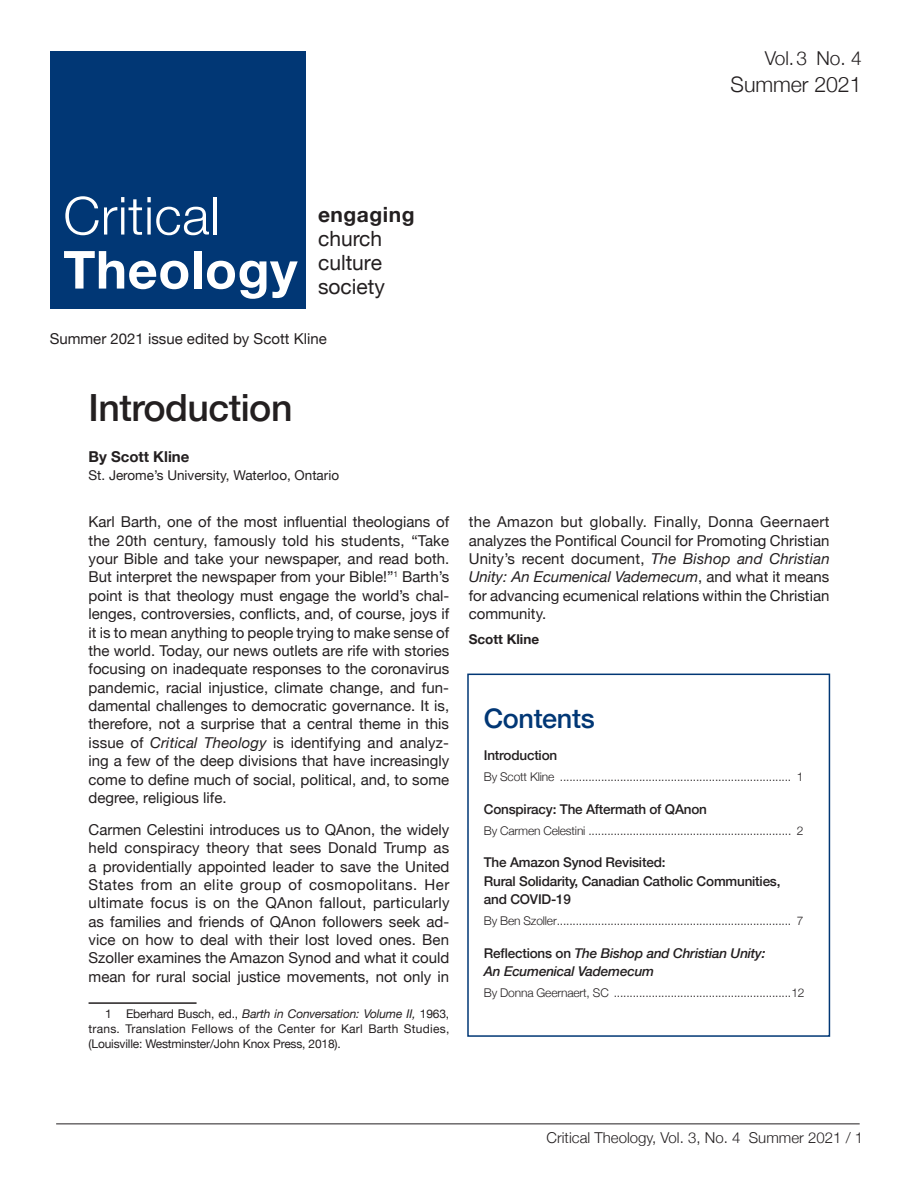
<style>
.page{position:relative;width:918px;height:1188px;background:#fff}
.page>*{position:absolute;margin:0;border:0;box-sizing:border-box;transform-origin:0 0}
.t1{font:300 52.5px "Helvetica Neue";letter-spacing:.01em;color:#fff}
.t2{font:700 52.5px "Helvetica Neue";letter-spacing:.01em;color:#fff}
.t3{font:500 37.5px "Helvetica Neue";letter-spacing:-.015em;color:#231f20}
.t4{font:500 27px "Helvetica Neue";letter-spacing:-.015em;color:#013775}
.t5{font:300 21.3px "Helvetica Neue";letter-spacing:-.005em;color:#231f20}
.t6{font:21px/24px "Helvetica Neue";color:#231f20}
.t7{font:700 21px "Helvetica Neue";letter-spacing:.025em;color:#231f20}
.t8{font:300 19.2px "Helvetica Neue";color:#231f20}
.t9{font:15px/18.5px "Helvetica Neue";color:#231f20;text-align:justify}
.t10{font:300 15px "Helvetica Neue";color:#231f20}
.t11{font:700 15px "Helvetica Neue";color:#231f20}
.t12{font:500 13.5px/18.8px "Helvetica Neue";letter-spacing:-.015em;color:#231f20}
.t13{font:italic 500 13.5px/18.8px "Helvetica Neue";letter-spacing:-.015em;color:#231f20}
.t14{font:13.5px "Helvetica Neue";color:#231f20}
.t15{font:700 13.5px "Helvetica Neue";color:#231f20}
.t16{font:300 12px "Helvetica Neue";letter-spacing:-.015em;color:#231f20}
.t17{font:12px/15px "Helvetica Neue";letter-spacing:-.015em;color:#231f20;text-align:justify}
.s1{font-style:italic}
.s2{font-style:normal}
</style>
<div class="page">
<hr style="left:56px;top:1124px;width:804px;height:1px;background:#231f20">
<div style="left:50px;top:52px;width:256px;height:257px;background:#013775"></div>
<div style="left:467px;top:674px;width:363px;height:363px;border:2px solid #013775"></div>
<hr style="left:89px;top:1002px;width:108px;height:2px;background:#231f20">
<p class="t8" style="left:765px;top:43px;width:98px">Vol.3 No. 4</p>
<h3 class="t5" style="left:731px;top:68px;width:133px">Summer 2021</h3>
<h1 class="t1" style="left:63px;top:173px;width:158px">Critical</h1>
<h1 class="t2" style="left:63px;top:229px;width:236px">Theology</h1>
<p class="t9" style="left:50px;top:331px;width:279px">Summer 2021 issue edited by Scott Kline</p>
<h3 class="t7" style="left:318px;top:198px;width:98px">engaging</h3>
<h3 class="t6" style="left:318px;top:228px;width:68px">church culture society</h3>
<h2 class="t3" style="left:89px;top:378px;width:206px">Introduction</h2>
<p class="t11" style="left:89px;top:444px;width:102px">By Scott Kline</p>
<p class="t14" style="left:89px;top:465px;width:252px">St. Jerome’s University, Waterloo, Ontario</p>
<p class="t9" style="left:89px;top:514px;width:362px">Karl Barth, one of the most influential theologians of the 20th century, famously told his students, “Take your Bible and take your newspaper, and read both.<br>But interpret the newspaper from your Bible!”<sup>1</sup> Barth’s point is that theology must engage the world’s chal&shy;lenges, controversies, conflicts, and, of course, joys if it is to mean anything to people trying to make sense of the world. Today, our news outlets are rife with stories focusing on inadequate responses to the coronavirus pandemic, racial injustice, climate change, and fun&shy;damental challenges to democratic governance. It is, therefore, not a surprise that a central theme in this issue of <span class="s1">Critical Theology</span> is identifying and analyz&shy;ing a few of the deep divisions that have increasingly come to define much of social, political, and, to some degree, religious life.</p>
<p class="t9" style="left:89px;top:821px;width:363px">Carmen Celestini introduces us to QAnon, the widely held conspiracy theory that sees Donald Trump as a providentially appointed leader to save the United States from an elite group of cosmopolitans. Her ultimate focus is on the QAnon fallout, particularly as families and friends of QAnon followers seek ad&shy;vice on how to deal with their lost loved ones. Ben Szoller examines the Amazon Synod and what it could mean for rural social justice movements, not only in</p>
<p class="t17" style="left:89px;top:1007px;width:362px;text-indent:16px">1 Eberhard Busch, ed., <span class="s1">Barth in Conversation: Volume II,</span> 1963, trans. Translation Fellows of the Center for Karl Barth Studies, (Louisville: Westminster/John Knox Press, 2018).</p>
<p class="t9" style="left:469px;top:514px;width:362px">the Amazon but globally. Finally, Donna Geernaert analyzes the Pontifical Council for Promoting Christian Unity’s recent document, <span class="s1">The Bishop and Christian Unity: An Ecumenical Vademecum</span>, and what it means for advancing ecumenical relations within the Christian community.</p>
<p class="t15" style="left:469px;top:629px;width:72px">Scott Kline</p>
<h3 class="t4" style="left:484px;top:697px;width:112px">Contents</h3>
<p class="t12" style="left:484px;top:745px;width:75px">Introduction</p>
<p class="t16" style="left:484px;top:767px;width:321px">By Scott Kline ......................................................................... 1</p>
<p class="t12" style="left:484px;top:798px;width:225px">Conspiracy: The Aftermath of QAnon</p>
<p class="t16" style="left:484px;top:821px;width:321px">By Carmen Celestini ................................................................ 2</p>
<p class="t12" style="left:484px;top:852px;width:298px">The Amazon Synod Revisited:<br>Rural Solidarity, Canadian Catholic Communities, and COVID-19</p>
<p class="t16" style="left:484px;top:911px;width:321px">By Ben Szoller.......................................................................... 7</p>
<p class="t13" style="left:484px;top:943px;width:283px"><span class="s2">Reflections on</span> The Bishop and Christian Unity:<br>An Ecumenical Vademecum</p>
<p class="t16" style="left:484px;top:983px;width:322px">By Donna Geernaert, SC ........................................................12</p>
<p class="t10" style="left:547px;top:1125px;width:318px">Critical Theology, Vol. 3, No. 4 Summer 2021 / 1</p>
</div>
